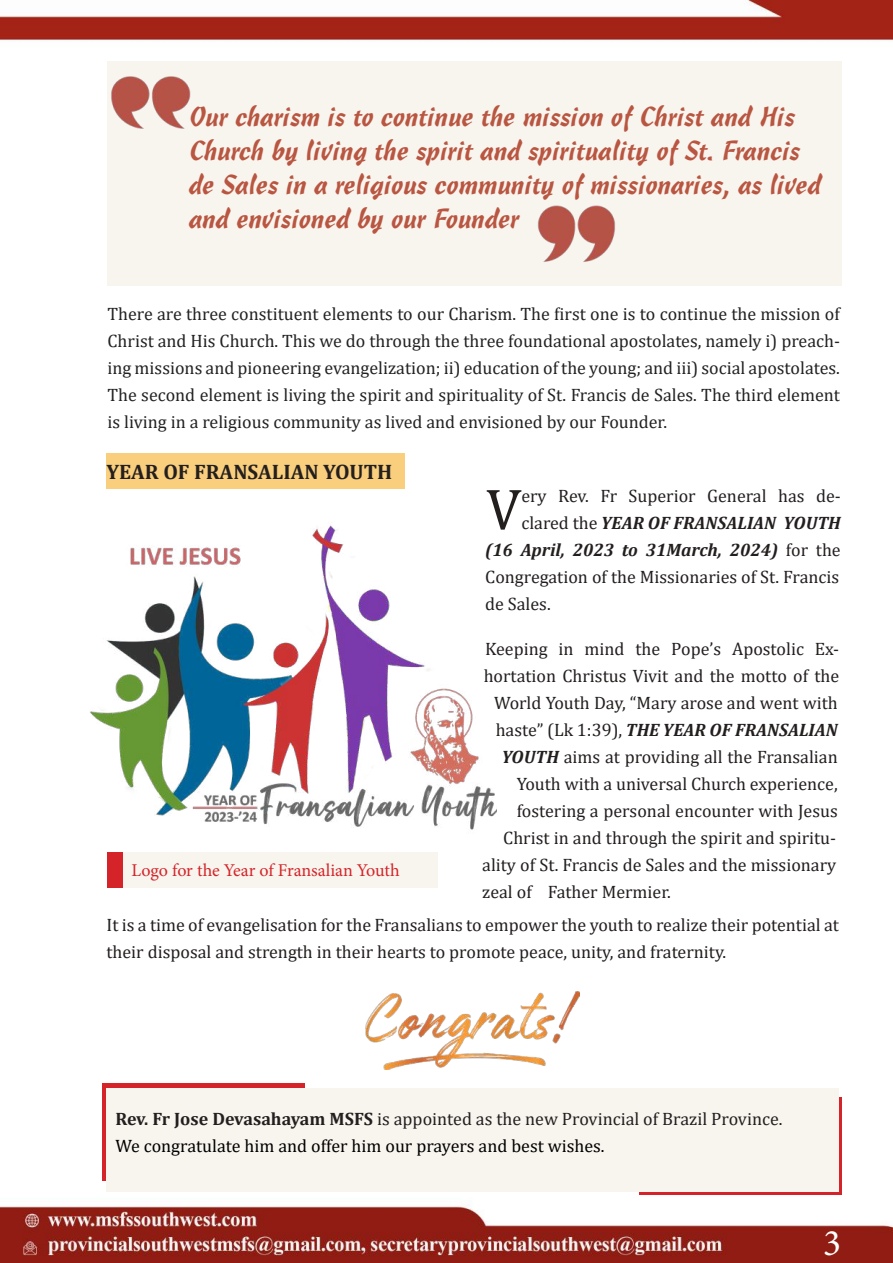
<style>
.page{position:relative;width:893px;height:1263px;background:#fff}
.page>*{position:absolute;margin:0;border:0;box-sizing:border-box;transform-origin:0 0}
.t1{font:58.5px "Cambria";color:#241f1f}
.t2{font:37.5px "Minion Pro";color:#fff}
.t3{font:28.5px/34.2px "Chachacha Normal";color:#b95641}
.t4{font:700 21px "Cambria";color:#241f1f}
.t5{font:18px/27px "Cambria";color:#241f1f}
.t6{font:18px/27px "Cambria";color:#222;text-align:justify}
.t7{font:18px/27px "Cambria";color:#000}
.t8{font:italic 700 18px "Cambria";color:#241f1f}
.t9{font:18px "Minion Pro";letter-spacing:-.01em;color:#d42429}
.s1{font-weight:400;font-style:normal}
.s2{font-weight:700;font-style:italic}
.s3{font-weight:700;color:#241f1f}
.s4{color:#241f1f}
</style>
<div class="page">
<img style="left:0;top:0;width:893px;height:1263px">
<div style="left:107px;top:853px;width:330px;height:35px;background:#f8f4ee"></div>
<div style="left:106px;top:61px;width:735px;height:225px;background:#f8f4ee"></div>
<div style="left:106px;top:453px;width:299px;height:35px;background:#f9ce7c"></div>
<img style="left:537px;top:205px;width:78px;height:57px">
<img style="left:106px;top:42px;width:90px;height:120px">
<img style="left:79px;top:511px;width:418px;height:325px">
<div style="left:102px;top:1083px;width:202px;height:98px;background:#d42429"></div>
<svg style="left:640px;top:1097px;width:202px;height:98px"></svg>
<div style="left:107px;top:853px;width:16px;height:35px;background:#d42429"></div>
<img style="left:366px;top:991px;width:214px;height:79px">
<div style="left:106px;top:1088px;width:733px;height:103px;background:#f8f4ee"></div>
<h3 class="t3" style="left:189px;top:99px;width:634px">Our charism is to continue the mission of Christ and His Church by living the spirit and spirituality of St. Francis de Sales in a religious community of missionaries, as lived and envisioned by our Founder</h3>
<p class="t6" style="left:107px;top:300px;width:734px">There are three constituent elements to our Charism. The first one is to continue the mission of Christ and His Church. This we do through the three foundational apostolates, namely i) preach&shy;ing missions and pioneering evangelization; ii) education of the young; and iii) social apostolates.<br>The second element is living the spirit and spirituality of St. Francis de Sales. The third element is living in a religious community as lived and envisioned by our Founder.</p>
<p class="t4" style="left:106px;top:457px;width:287px">YEAR OF FRANSALIAN YOUTH</p>
<h1 class="t1" style="left:486px;top:475px;width:37px">V</h1>
<p class="t5" style="left:521px;top:482px;width:321px">ery Rev. Fr Superior General has de-</p>
<p class="t8" style="left:521px;top:510px;width:321px"><span class="s1">clared the</span> YEAR OF FRANSALIAN YOUTH</p>
<p class="t8" style="left:485px;top:537px;width:357px">(16 April, 2023 to 31March, 2024) <span class="s1">for the</span></p>
<p class="t5" style="left:485px;top:563px;width:356px">Congregation of the Missionaries of St. Francis</p>
<p class="t5" style="left:485px;top:590px;width:67px">de Sales.</p>
<p class="t5" style="left:485px;top:635px;width:355px">Keeping in mind the Pope’s Apostolic Ex-</p>
<p class="t5" style="left:484px;top:662px;width:357px">hortation Christus Vivit and the motto of the</p>
<p class="t5" style="left:494px;top:689px;width:345px">World Youth Day, “Mary arose and went with</p>
<p class="t8" style="left:496px;top:717px;width:343px"><span class="s1">haste” (Lk 1:39),</span> THE YEAR OF FRANSALIAN</p>
<p class="t5" style="left:502px;top:743px;width:337px"><span class="s2">YOUTH</span> aims at providing all the Fransalian</p>
<p class="t5" style="left:517px;top:770px;width:322px">Youth with a universal Church experience,</p>
<p class="t5" style="left:517px;top:797px;width:323px">fostering a personal encounter with Jesus</p>
<p class="t5" style="left:503px;top:824px;width:334px">Christ in and through the spirit and spiritu-</p>
<p class="t5" style="left:482px;top:851px;width:356px">ality of St. Francis de Sales and the missionary</p>
<p class="t5" style="left:482px;top:878px;width:190px">zeal of Father Mermier.</p>
<p class="t9" style="left:132px;top:858px;width:270px">Logo for the Year of Fransalian Youth</p>
<p class="t5" style="left:106px;top:911px;width:734px">It is a time of evangelisation for the Fransalians to empower the youth to realize their potential at their disposal and strength in their hearts to promote peace, unity, and fraternity.</p>
<p class="t7" style="left:115px;top:1105px;width:668px"><span class="s3">Rev. Fr Jose Devasahayam MSFS</span> <span class="s4">is appointed as the new Provincial of Brazil Province.<br></span>We congratulate him and offer him our prayers and best wishes.</p>
<h2 class="t2" style="left:823px;top:1218px;width:19px">3</h2>
</div>
